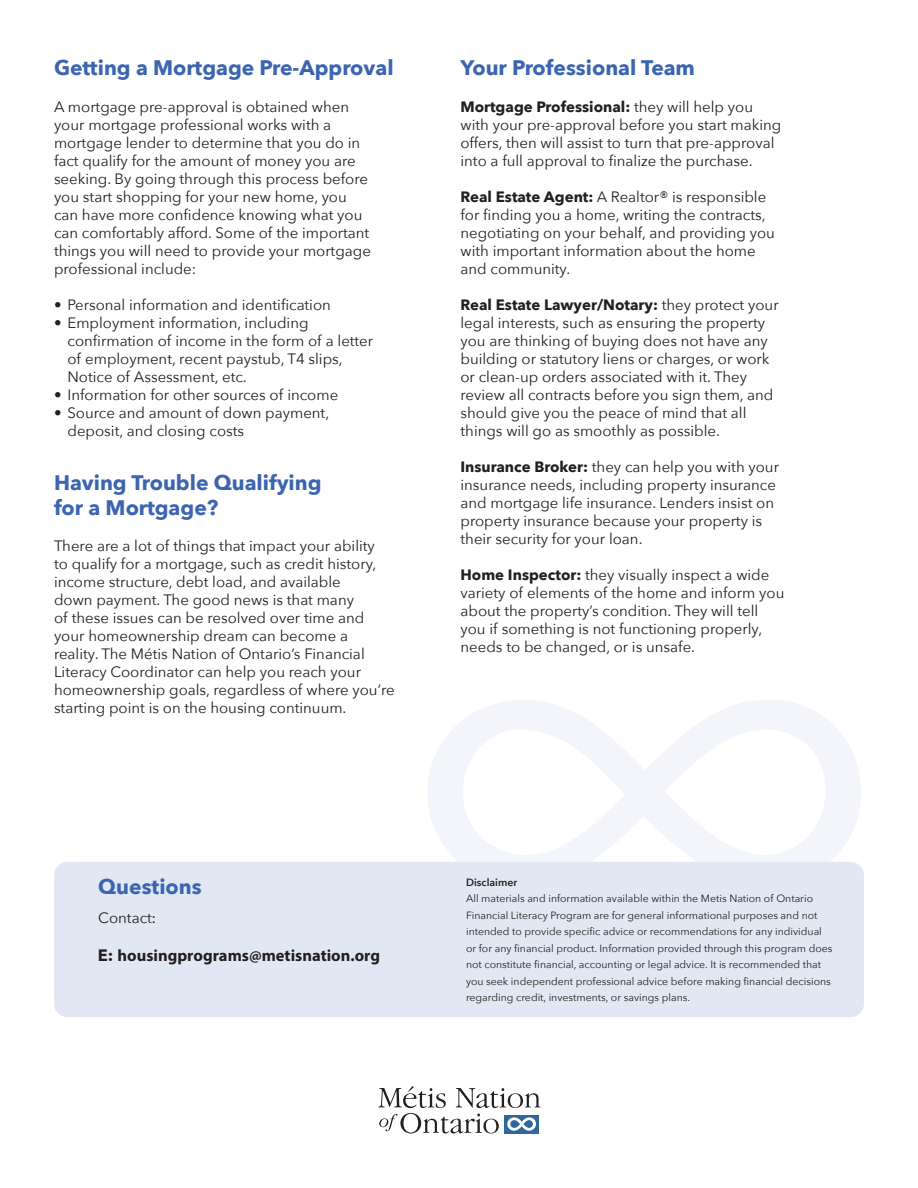
<style>
.page{position:relative;width:918px;height:1188px;background:#fff}
.page>*{position:absolute;margin:0;border:0;box-sizing:border-box;transform-origin:0 0}
.t1{font:700 21px/25.2px "Avenir Next";color:#3b65b0}
.t2{font:700 16.5px "Myriad Pro";color:#231f20}
.t3{font:15px/18px "Avenir Next";color:#231f20}
.t4{font:10.5px/16.5px "Avenir Next";color:#231f20}
.t5{font:600 10.5px "Avenir Next";color:#231f20}
.s1{font-family:"Myriad Pro"}
.s2{font-family:"Avenir Next"}
.s3{font-weight:700}
</style>
<div class="page">
<svg style="left:378px;top:1086px;width:163px;height:47px"></svg>
<div style="left:54px;top:862px;width:810px;height:155px;background:#e2e8f3;border-radius:14px"></div>
<p class="t1" style="left:54px;top:55px;width:341px">Getting a Mortgage Pre-Approval</p>
<p class="t1" style="left:460px;top:55px;width:236px">Your Professional Team</p>
<p class="t3" style="left:54px;top:97px;width:318px">A mortgage pre-approval is obtained when your mortgage professional works with a mortgage lender to determine that you do in fact qualify for the amount of money you are seeking. By going through this process before you start shopping for your new home, you can have more confidence knowing what you can comfortably afford. Some of the important things you will need to provide your mortgage professional include:</p>
<p class="t3" style="left:54px;top:295px;width:278px">• Personal information and identification</p>
<p class="t3" style="left:68px;top:313px;width:307px;text-indent:-14px">• Employment information, including confirmation of income in the form of a letter of employment, recent paystub, T4 slips, Notice of Assessment, etc.</p>
<p class="t3" style="left:54px;top:385px;width:286px">• Information for other sources of income</p>
<p class="t3" style="left:68px;top:403px;width:263px;text-indent:-14px">• Source and amount of down payment, deposit, and closing costs</p>
<p class="t1" style="left:54px;top:469px;width:269px">Having Trouble Qualifying for a Mortgage?</p>
<p class="t3" style="left:54px;top:536px;width:342px">There are a lot of things that impact your ability<br>to qualify for a mortgage, such as credit history, income structure, debt load, and available<br>down payment. The good news is that many<br>of these issues can be resolved over time and your homeownership dream can become a reality. The Métis Nation of Ontario’s Financial Literacy Coordinator can help you reach your homeownership goals, regardless of where you’re starting point is on the housing continuum.</p>
<p class="t1" style="left:98px;top:874px;width:105px">Questions</p>
<p class="t3" style="left:98px;top:909px;width:58px">Contact<span class="s1">:</span></p>
<p class="t2" style="left:98px;top:944px;width:284px"><span class="s2">E:</span> housingprograms@metisnation.org</p>
<p class="t3" style="left:460px;top:97px;width:322px"><span class="s3">Mortgage Professional:</span> they will help you with your pre-approval before you start making offers, then will assist to turn that pre-approval into a full approval to finalize the purchase.</p>
<p class="t3" style="left:460px;top:187px;width:316px"><span class="s3">Real Estate Agent:</span> A Realtor® is responsible for finding you a home, writing the contracts, negotiating on your behalf, and providing you with important information about the home and community.</p>
<p class="t3" style="left:460px;top:295px;width:320px"><span class="s3">Real Estate Lawyer/Notary:</span> they protect your legal interests, such as ensuring the property you are thinking of buying does not have any building or statutory liens or charges, or work or clean-up orders associated with it. They review all contracts before you sign them, and should give you the peace of mind that all things will go as smoothly as possible.</p>
<p class="t3" style="left:460px;top:457px;width:320px"><span class="s3">Insurance Broker:</span> they can help you with your insurance needs, including property insurance and mortgage life insurance. Lenders insist on property insurance because your property is their security for your loan.</p>
<p class="t3" style="left:460px;top:565px;width:325px"><span class="s3">Home Inspector:</span> they visually inspect a wide variety of elements of the home and inform you about the property’s condition. They will tell you if something is not functioning properly, needs to be changed, or is unsafe.</p>
<p class="t5" style="left:466px;top:873px;width:53px">Disclaimer</p>
<p class="t4" style="left:466px;top:890px;width:368px">All materials and information available within the Metis Nation of Ontario Financial Literacy Program are for general informational purposes and not intended to provide specific advice or recommendations for any individual or for any financial product. Information provided through this program does not constitute financial, accounting or legal advice. It is recommended that you seek independent professional advice before making financial decisions regarding credit, investments, or savings plans.</p>
</div>
